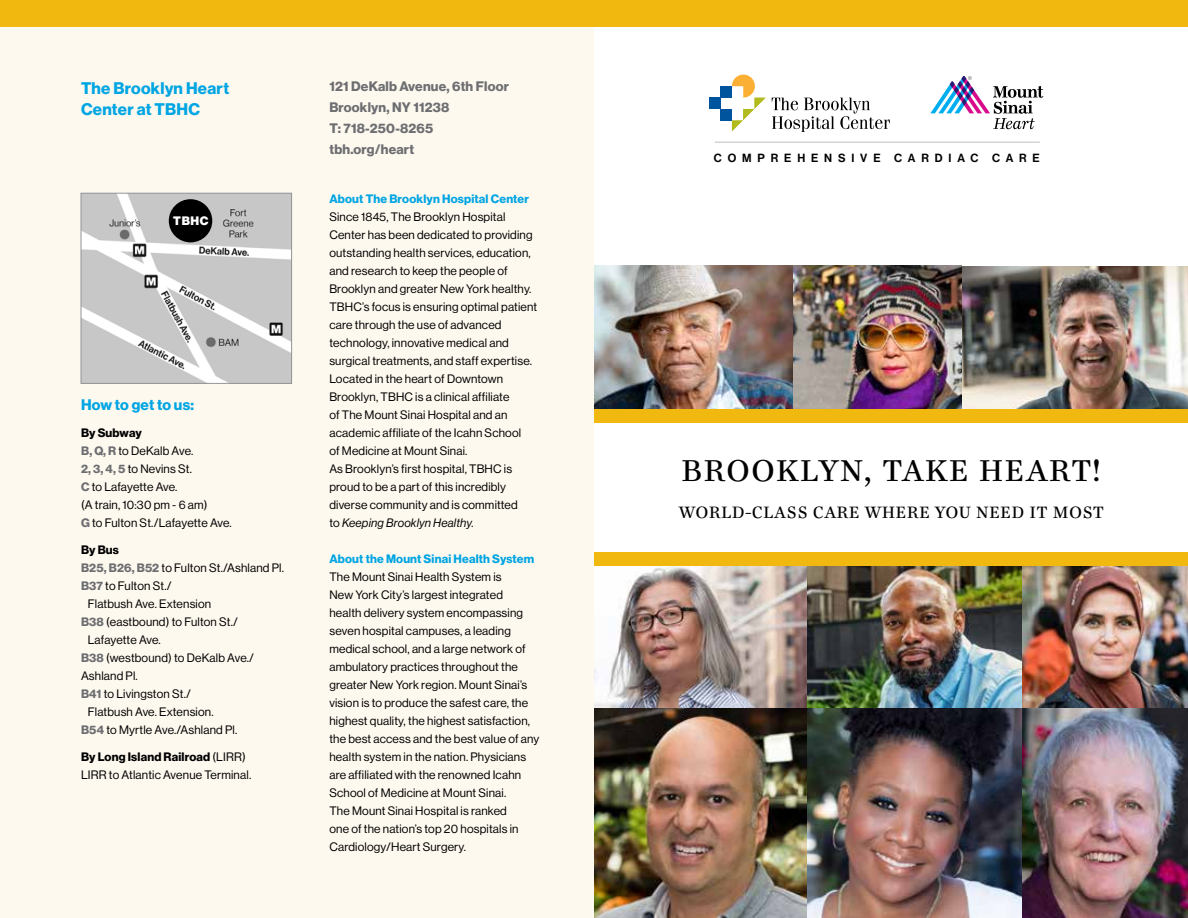
<style>
.page{position:relative;width:1188px;height:918px;background:#fff}
.page>*{position:absolute;margin:0;border:0;box-sizing:border-box;transform-origin:0 0}
.t1{font:33px "Ingeborg";letter-spacing:.025em;color:#000}
.t2{font:18px "Ingeborg";letter-spacing:.02em;color:#000}
.t3{font:16.5px/21px "N Haas Grotesk DS Std 75 Bd";letter-spacing:.015em;color:#00a5e3}
.t4{font:15px "N Haas Grotesk DS Std 75 Bd";letter-spacing:.01em;color:#00a5e3}
.t5{font:13.5px/21px "N Haas Grotesk DS Std 75 Bd";letter-spacing:.015em;color:#6d6e71}
.t6{font:12px/18px "N Haas Grotesk DS Std 55 Rg";letter-spacing:.015em;color:#000}
.t7{font:12px "N Haas Grotesk DS Std 75 Bd";letter-spacing:.015em;color:#00a5e3}
.t8{font:12px "N Haas Grotesk DS Std 75 Bd";letter-spacing:.015em;color:#000}
.t9{font:12px "N Haas Grotesk DS Std 56 It";letter-spacing:.015em;color:#000}
.t10{font:12px "N Haas Grotesk DS Std 95 Blk";color:#fff}
.t11{font:11.55px "N Haas Grotesk DS Std 65 Md";letter-spacing:.505em;color:#000}
.s1{font-family:"N Haas Grotesk DS Std 55 Rg"}
.s2{font-family:"N Haas Grotesk DS Std 75 Bd";color:#6d6e71}
</style>
<div class="page">
<div style="left:0;top:27px;width:594px;height:891px;background:#fef9ef"></div>
<hr style="left:715px;top:142px;width:325px;height:1px;background:#bcbec0">
<div style="left:709px;top:98px;width:12px;height:11px;background:#00549e"></div>
<svg style="left:721px;top:75px;width:45px;height:57px"></svg>
<svg style="left:772px;top:98px;width:118px;height:34px"></svg>
<svg style="left:930px;top:76px;width:113px;height:53px"></svg>
<div style="left:0;top:0;width:1188px;height:27px;background:#f1b80f"></div>
<img style="left:594px;top:266px;width:594px;height:143px">
<img style="left:594px;top:565px;width:594px;height:353px">
<div style="left:595px;top:409px;width:593px;height:13px;background:#f1b80f"></div>
<div style="left:594px;top:552px;width:594px;height:13px;background:#f1b80f"></div>
<img style="left:83px;top:195px;width:207px;height:187px">
<div style="left:81px;top:193px;width:211px;height:191px;border:1px solid #939598"></div>
<div style="left:169px;top:199px;width:43px;height:43px;background:#000;border-radius:50%"></div>
<h3 class="t3" style="left:81px;top:78px;width:150px">The Brooklyn Heart<br>Center at TBHC</h3>
<p class="t5" style="left:329px;top:76px;width:181px">121 DeKalb Avenue, 6th Floor<br>Brooklyn, NY 11238<br>T: 718-250-8265 tbh.org/heart</p>
<p class="t7" style="left:329px;top:191px;width:201px">About The Brooklyn Hospital Center</p>
<p class="t6" style="left:329px;top:207px;width:209px">Since 1845, The Brooklyn Hospital Center has been dedicated to providing outstanding health services, education, and research to keep the people of Brooklyn and greater New York healthy.<br>TBHC’s focus is ensuring optimal patient care through the use of advanced technology, innovative medical and surgical treatments, and staff expertise.<br>Located in the heart of Downtown Brooklyn, TBHC is a clinical affiliate<br>of The Mount Sinai Hospital and an academic affiliate of the Icahn School<br>of Medicine at Mount Sinai.<br>As Brooklyn’s first hospital, TBHC is proud to be a part of this incredibly diverse community and is committed</p>
<p class="t9" style="left:329px;top:516px;width:146px"><span class="s1">to</span> Keeping Brooklyn Healthy.</p>
<p class="t7" style="left:329px;top:551px;width:206px">About the Mount Sinai Health System</p>
<p class="t6" style="left:329px;top:567px;width:212px">The Mount Sinai Health System is<br>New York City’s largest integrated<br>health delivery system encompassing seven hospital campuses, a leading medical school, and a large network of ambulatory practices throughout the greater New York region. Mount Sinai’s vision is to produce the safest care, the highest quality, the highest satisfaction, the best access and the best value of any health system in the nation. Physicians are affiliated with the renowned Icahn School of Medicine at Mount Sinai.<br>The Mount Sinai Hospital is ranked<br>one of the nation’s top 20 hospitals in Cardiology/Heart Surgery.</p>
<p class="t10" style="left:173px;top:214px;width:37px">TBHC</p>
<p class="t4" style="left:81px;top:396px;width:115px">How to get to us:</p>
<p class="t8" style="left:81px;top:426px;width:62px">By Subway</p>
<p class="t6" style="left:81px;top:442px;width:152px"><span class="s2">B, Q, R</span> to DeKalb Ave.<br><span class="s2">2, 3, 4, 5</span> to Nevins St.<br><span class="s2">C</span> to Lafayette Ave.<br>(A train, 10:30 pm - 6 am)<br><span class="s2">G</span> to Fulton St./Lafayette Ave.</p>
<p class="t8" style="left:81px;top:543px;width:39px">By Bus</p>
<p class="t6" style="left:81px;top:559px;width:204px"><span class="s2">B25, B26, B52</span> to Fulton St./Ashland Pl.</p>
<p class="t6" style="left:81px;top:577px;width:92px"><span class="s2">B37</span> to Fulton St./</p>
<p class="t6" style="left:88px;top:595px;width:125px">Flatbush Ave. Extension</p>
<p class="t6" style="left:81px;top:613px;width:159px"><span class="s2">B38</span> (eastbound) to Fulton St./</p>
<p class="t6" style="left:88px;top:631px;width:75px">Lafayette Ave.</p>
<p class="t6" style="left:81px;top:649px;width:174px"><span class="s2">B38</span> (westbound) to DeKalb Ave./</p>
<p class="t6" style="left:81px;top:667px;width:58px">Ashland Pl.</p>
<p class="t6" style="left:81px;top:685px;width:111px"><span class="s2">B41</span> to Livingston St./</p>
<p class="t6" style="left:88px;top:703px;width:127px">Flatbush Ave. Extension.</p>
<p class="t6" style="left:81px;top:721px;width:158px"><span class="s2">B54</span> to Myrtle Ave./Ashland Pl.</p>
<p class="t8" style="left:81px;top:750px;width:166px">By Long Island Railroad <span class="s1">(LIRR)</span></p>
<p class="t6" style="left:81px;top:766px;width:172px">LIRR to Atlantic Avenue Terminal.</p>
<p class="t11" style="left:714px;top:151px;width:327px">COMPREHENSIVE CARDIAC CARE</p>
<h1 class="t1" style="left:681px;top:451px;width:422px">BROOKLYN, TAKE HEART!</h1>
<h2 class="t2" style="left:679px;top:502px;width:427px">WORLD-CLASS CARE WHERE YOU NEED IT MOST</h2>
</div>
